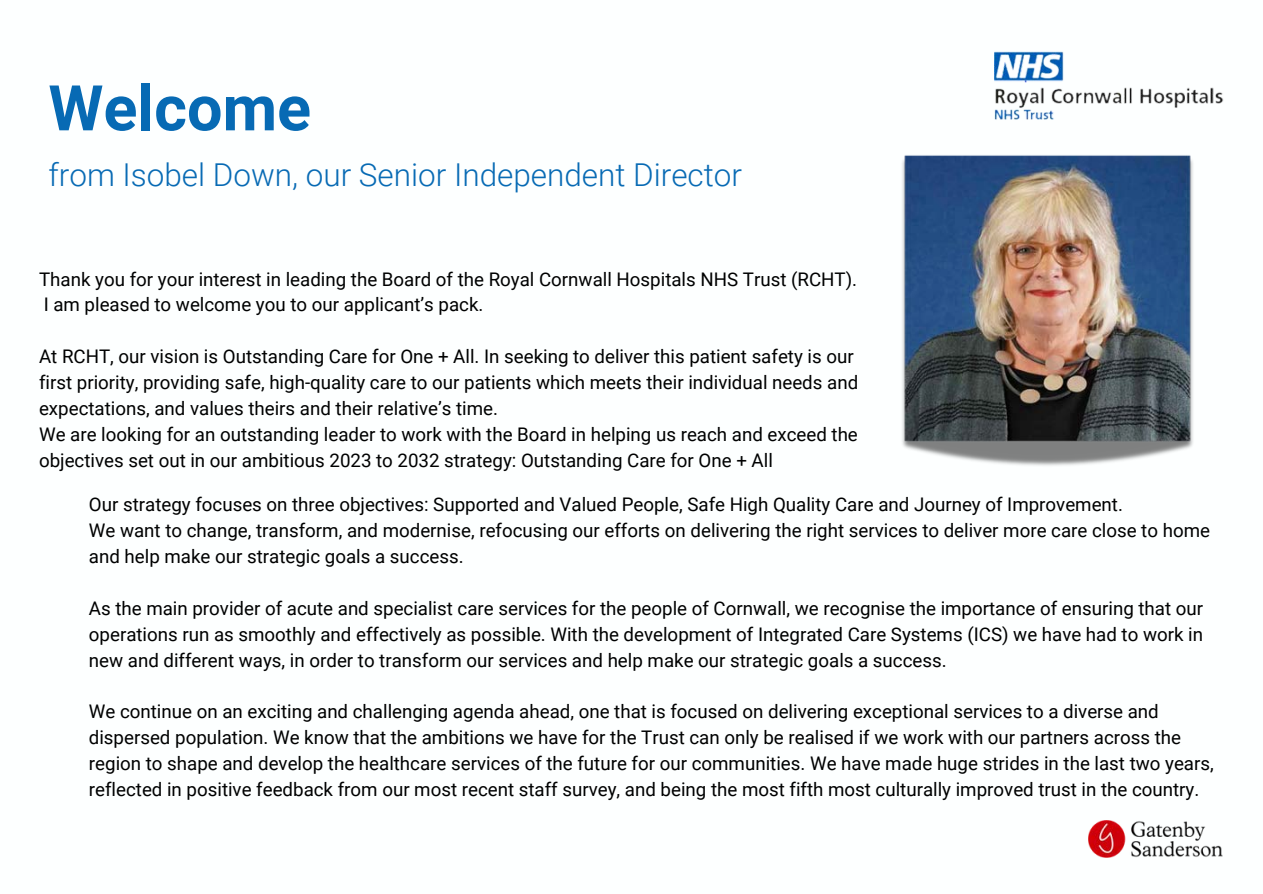
<style>
.page{position:relative;width:1263px;height:894px;background:#fff}
.page>*{position:absolute;margin:0;border:0;box-sizing:border-box;transform-origin:0 0}
.t1{font:700 63px "Roboto";color:#076ab4}
.t2{font:300 31.5px "Roboto";color:#076ab4}
.t3{font:18.75px/25.8px "Roboto";color:#000}
</style>
<div class="page">
<img style="left:1088px;top:820px;width:134px;height:37px">
<img style="left:994px;top:51px;width:230px;height:69px">
<img style="left:902px;top:155px;width:291px;height:311px">
<p class="t1" style="left:48px;top:72px;width:264px">Welcome</p>
<p class="t2" style="left:48px;top:156px;width:695px">from Isobel Down, our Senior Independent Director</p>
<p class="t3" style="left:39px;top:266px;width:820px">Thank you for your interest in leading the Board of the Royal Cornwall Hospitals NHS Trust (RCHT).</p>
<p class="t3" style="left:44px;top:292px;width:441px">I am pleased to welcome you to our applicant’s pack.</p>
<p class="t3" style="left:39px;top:344px;width:821px">At RCHT, our vision is Outstanding Care for One + All. In seeking to deliver this patient safety is our first priority, providing safe, high-quality care to our patients which meets their individual needs and expectations, and values theirs and their relative’s time.</p>
<p class="t3" style="left:39px;top:421px;width:820px">We are looking for an outstanding leader to work with the Board in helping us reach and exceed the objectives set out in our ambitious 2023 to 2032 strategy: Outstanding Care for One + All</p>
<p class="t3" style="left:89px;top:491px;width:1035px">Our strategy focuses on three objectives: Supported and Valued People, Safe High Quality Care and Journey of Improvement.</p>
<p class="t3" style="left:89px;top:517px;width:1123px">We want to change, transform, and modernise, refocusing our efforts on delivering the right services to deliver more care close to home and help make our strategic goals a success.</p>
<p class="t3" style="left:89px;top:595px;width:1116px;text-align:justify">As the main provider of acute and specialist care services for the people of Cornwall, we recognise the importance of ensuring that our operations run as smoothly and effectively as possible. With the development of Integrated Care Systems (ICS) we have had to work in new and different ways, in order to transform our services and help make our strategic goals a success.</p>
<p class="t3" style="left:89px;top:698px;width:1126px">We continue on an exciting and challenging agenda ahead, one that is focused on delivering exceptional services to a diverse and dispersed population. We know that the ambitions we have for the Trust can only be realised if we work with our partners across the region to shape and develop the healthcare services of the future for our communities. We have made huge strides in the last two years, reflected in positive feedback from our most recent staff survey, and being the most fifth most culturally improved trust in the country.</p>
</div>
